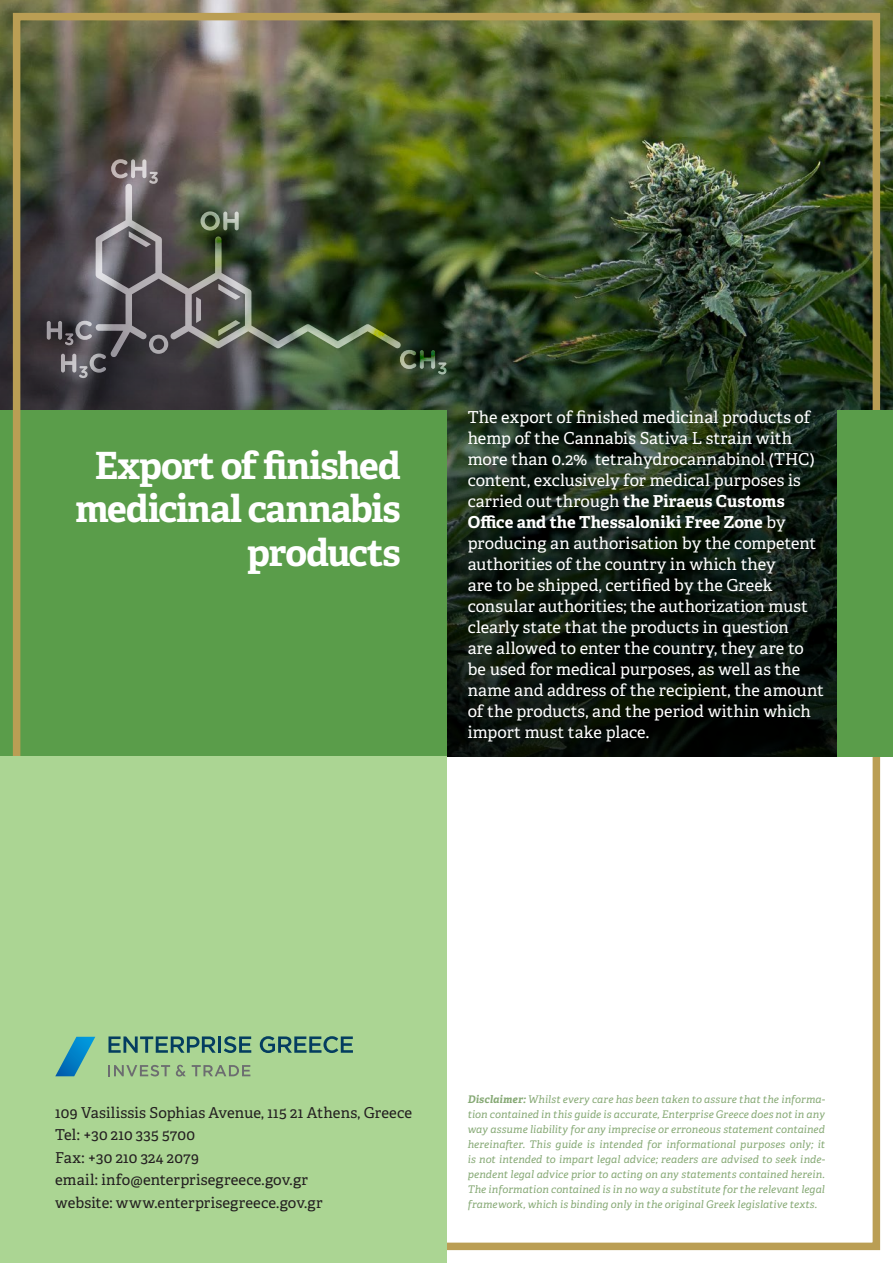
<style>
.page{position:relative;width:893px;height:1263px;background:#fff}
.page>*{position:absolute;margin:0;border:0;box-sizing:border-box;transform-origin:0 0}
.t1{font:700 37.5px/43.5px "Adelle PE";letter-spacing:-.03em;color:#fff;text-align:right}
.t2{font:16.5px/21px "Adelle PE";color:#fff}
.t3{font:15px/22.5px "Adelle PE";letter-spacing:.01em;color:#231f20}
.t4{font:italic 10.5px/15px "Adelle PE";letter-spacing:.005em;color:#86a975;text-align:justify}
.s1{font-weight:700}
</style>
<div class="page">
<img style="left:0;top:0;width:893px;height:756px">
<div style="left:0;top:410px;width:446px;height:347px;background:#5a9d4a"></div>
<div style="left:13px;top:13px;width:867px;height:1237px;border:8px solid #ba9e54"></div>
<div style="left:838px;top:410px;width:55px;height:347px;background:#5a9d4a"></div>
<div style="left:0;top:756px;width:446px;height:507px;background:#abd593"></div>
<svg style="left:109px;top:1036px;width:107px;height:17px"></svg>
<hr style="left:218px;top:1036px;width:3px;height:17px;background:#043d60">
<svg style="left:224px;top:1036px;width:27px;height:17px"></svg>
<svg style="left:260px;top:1036px;width:93px;height:17px"></svg>
<svg style="left:108px;top:1065px;width:62px;height:11px"></svg>
<svg style="left:176px;top:1065px;width:10px;height:11px"></svg>
<svg style="left:192px;top:1065px;width:58px;height:11px"></svg>
<svg style="left:55px;top:1037px;width:40px;height:39px"></svg>
<svg style="left:111px;top:159px;width:47px;height:25px"></svg>
<svg style="left:47px;top:321px;width:45px;height:24px"></svg>
<svg style="left:61px;top:354px;width:45px;height:24px"></svg>
<svg style="left:400px;top:350px;width:46px;height:24px"></svg>
<img style="left:96px;top:184px;width:305px;height:174px">
<h1 class="t1" style="left:75px;top:442px;width:327px">Export of finished medicinal cannabis products</h1>
<p class="t2" style="left:468px;top:405px;width:358px">The export of finished medicinal products of hemp of the Cannabis Sativa L strain with more than 0.2% tetrahydrocannabinol (THC) content, exclusively for medical purposes is carried out through <span class="s1">the Piraeus Customs Office and the Thessaloniki Free Zone</span> by producing an authorisation by the competent authorities of the country in which they<br>are to be shipped, certified by the Greek consular authorities; the authorization must clearly state that the products in question<br>are allowed to enter the country, they are to be used for medical purposes, as well as the name and address of the recipient, the amount of the products, and the period within which import must take place.</p>
<p class="t3" style="left:55px;top:1100px;width:358px">109 Vasilissis Sophias Avenue, 115 21 Athens, Greece Tel: +30 210 335 5700<br>Fax: +30 210 324 2079<br>email: info@enterprisegreece.gov.gr<br>website: www.enterprisegreece.gov.gr</p>
<p class="t4" style="left:468px;top:1091px;width:359px"><span class="s1">Disclaimer:</span> Whilst every care has been taken to assure that the informa&shy;tion contained in this guide is accurate, Enterprise Greece does not in any way assume liability for any imprecise or erroneous statement contained hereinafter. This guide is intended for informational purposes only; it is not intended to impart legal advice; readers are advised to seek inde&shy;pendent legal advice prior to acting on any statements contained herein.<br>The information contained is in no way a substitute for the relevant legal framework, which is binding only in the original Greek legislative texts.</p>
</div>
